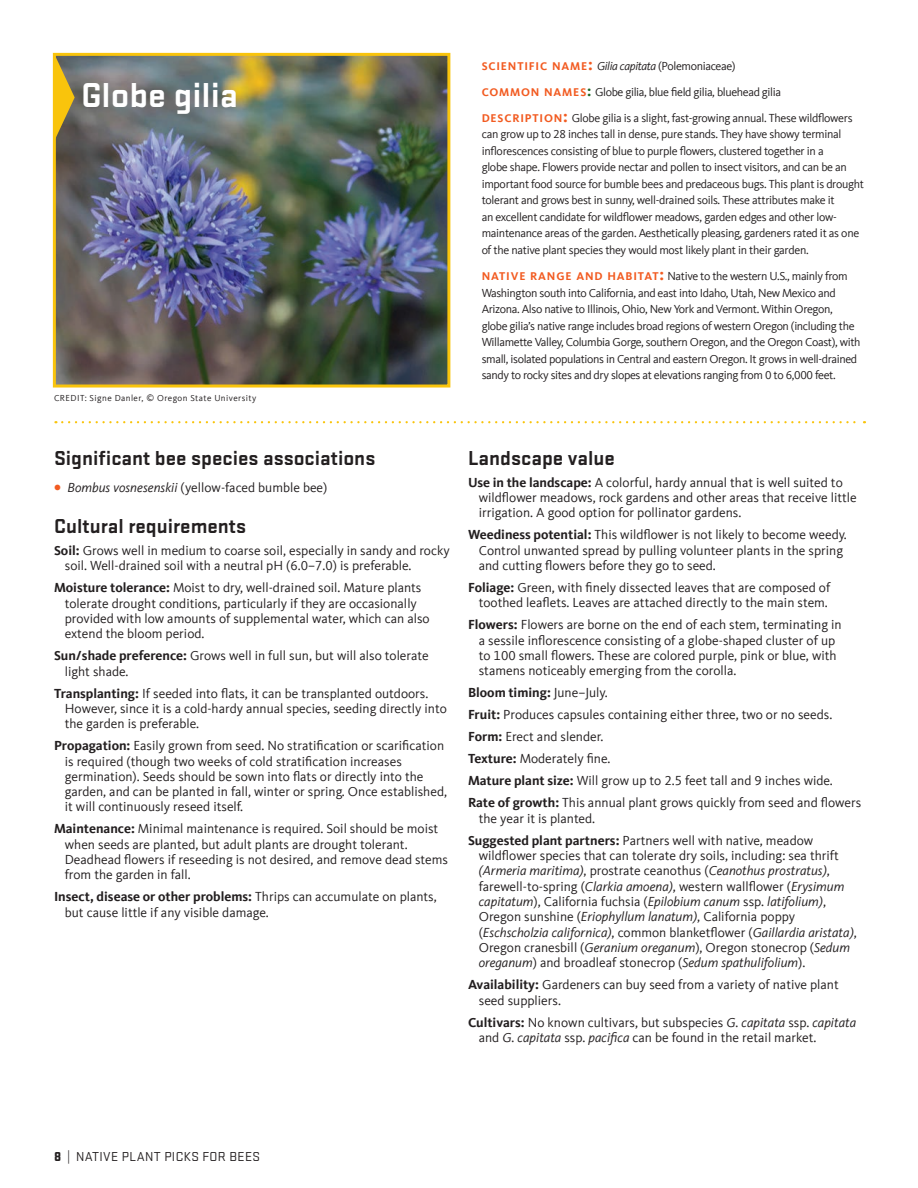
<style>
.page{position:relative;width:918px;height:1188px;background:#fff}
.page>*{position:absolute;margin:0;border:0;box-sizing:border-box;transform-origin:0 0}
.t1{font:700 36px "Stratum 2";color:#fff}
.t2{font:700 21px "Stratum 2";color:#231f20}
.t3{font:13.5px/15.3px "Kievit Offc";color:#231f20}
.t4{font:13.5px "Stratum 2";letter-spacing:.025em;color:#231f20}
.t5{font:12px/16.5px "Kievit Offc";letter-spacing:-.03em;color:#231f20}
.t6{font:9px "Kievit Offc";letter-spacing:.05em;color:#231f20}
.s1{font-weight:700;font-size:11.55px;color:#f25b21}
.s2{font-weight:700;font-size:16.5px;color:#f25b21}
.s3{font-style:italic}
.s4{font-weight:700;font-size:15px;color:#1e6725}
.s5{font-weight:700;font-size:15.75px;color:#f25b21}
.s6{font-weight:700}
.s7{font-weight:900}
</style>
<div class="page">
<img style="left:57px;top:57px;width:389px;height:327px">
<div style="left:53px;top:53px;width:397px;height:335px;border:3px solid #f9c40c"></div>
<svg style="left:54px;top:54px;width:21px;height:87px;background:#af9434"></svg>
<svg style="left:62px;top:421px;width:803px;height:2px"></svg>
<h1 class="t1" style="left:81px;top:70px;width:159px">Globe gilia</h1>
<p class="t6" style="left:54px;top:393px;width:204px">CREDIT: Signe Danler, © Oregon State University</p>
<p class="t5" style="left:482px;top:53px;width:372px;line-height:26.2px"><span class="s1">SCIENTIFIC NAME</span><span class="s2">:</span> <span class="s3">Gilia capitata</span> (Polemoniaceae)<br><span class="s1">COMMON NAMES</span><span class="s4">:</span> Globe gilia, blue field gilia, bluehead gilia<br><span class="s1">DESCRIPTION</span><span class="s2">:</span> Globe gilia is a slight, fast-growing annual. These wildflowers</p>
<p class="t5" style="left:482px;top:126px;width:384px">can grow up to 28 inches tall in dense, pure stands. They have showy terminal inflorescences consisting of blue to purple flowers, clustered together in a<br>globe shape. Flowers provide nectar and pollen to insect visitors, and can be an important food source for bumble bees and predaceous bugs. This plant is drought tolerant and grows best in sunny, well-drained soils. These attributes make it<br>an excellent candidate for wildflower meadows, garden edges and other low&shy;maintenance areas of the garden. Aesthetically pleasing, gardeners rated it as one of the native plant species they would most likely plant in their garden.</p>
<p class="t5" style="left:482px;top:268px;width:380px"><span class="s1">NATIVE RANGE AND HABITAT</span><span class="s2">:</span> Native to the western U.S., mainly from Washington south into California, and east into Idaho, Utah, New Mexico and Arizona. Also native to Illinois, Ohio, New York and Vermont. Within Oregon, globe gilia’s native range includes broad regions of western Oregon (including the Willamette Valley, Columbia Gorge, southern Oregon, and the Oregon Coast), with small, isolated populations in Central and eastern Oregon. It grows in well-drained sandy to rocky sites and dry slopes at elevations ranging from 0 to 6,000 feet.</p>
<h2 class="t2" style="left:54px;top:443px;width:323px">Significant bee species associations</h2>
<p class="t3" style="left:54px;top:480px;width:275px"><span class="s5">•</span> <span class="s3">Bombus vosnesenskii</span> (yellow-faced bumble bee)</p>
<h2 class="t2" style="left:54px;top:511px;width:194px">Cultural requirements</h2>
<p class="t3" style="left:65px;top:543px;width:386px;text-indent:-11px"><span class="s6">Soil:</span> Grows well in medium to coarse soil, especially in sandy and rocky soil. Well-drained soil with a neutral pH (6.0–7.0) is preferable.</p>
<p class="t3" style="left:65px;top:580px;width:366px;text-indent:-11px"><span class="s6">Moisture tolerance:</span> Moist to dry, well-drained soil. Mature plants tolerate drought conditions, particularly if they are occasionally provided with low amounts of supplemental water, which can also extend the bloom period.</p>
<p class="t3" style="left:65px;top:648px;width:365px;text-indent:-11px"><span class="s6">Sun/shade preference:</span> Grows well in full sun, but will also tolerate light shade.</p>
<p class="t3" style="left:65px;top:686px;width:384px;text-indent:-11px"><span class="s6">Transplanting:</span> If seeded into flats, it can be transplanted outdoors.<br>However, since it is a cold-hardy annual species, seeding directly into the garden is preferable.</p>
<p class="t3" style="left:65px;top:738px;width:384px;text-indent:-11px"><span class="s6">Propagation:</span> Easily grown from seed. No stratification or scarification is required (though two weeks of cold stratification increases germination). Seeds should be sown into flats or directly into the garden, and can be planted in fall, winter or spring. Once established, it will continuously reseed itself.</p>
<p class="t3" style="left:65px;top:821px;width:385px;text-indent:-11px"><span class="s6">Maintenance:</span> Minimal maintenance is required. Soil should be moist when seeds are planted, but adult plants are drought tolerant.<br>Deadhead flowers if reseeding is not desired, and remove dead stems from the garden in fall.</p>
<p class="t3" style="left:65px;top:889px;width:374px;text-indent:-11px"><span class="s6">Insect, disease or other problems:</span> Thrips can accumulate on plants, but cause little if any visible damage.</p>
<h2 class="t2" style="left:468px;top:443px;width:148px">Landscape value</h2>
<p class="t3" style="left:479px;top:475px;width:379px;text-indent:-11px"><span class="s6">Use in the landscape:</span> A colorful, hardy annual that is well suited to wildflower meadows, rock gardens and other areas that receive little irrigation. A good option for pollinator gardens.</p>
<p class="t3" style="left:479px;top:527px;width:370px;text-indent:-11px"><span class="s6">Weediness potential:</span> This wildflower is not likely to become weedy.<br>Control unwanted spread by pulling volunteer plants in the spring and cutting flowers before they go to seed.</p>
<p class="t3" style="left:468px;top:580px;width:364px;text-align:right"><span class="s6">Foliage:</span> Green, with finely dissected leaves that are composed of toothed leaflets. Leaves are attached directly to the main stem.</p>
<p class="t3" style="left:479px;top:617px;width:364px;text-indent:-11px"><span class="s6">Flowers:</span> Flowers are borne on the end of each stem, terminating in a sessile inflorescence consisting of a globe-shaped cluster of up to 100 small flowers. These are colored purple, pink or blue, with stamens noticeably emerging from the corolla.</p>
<p class="t3" style="left:468px;top:682px;width:395px;line-height:22px"><span class="s6">Bloom timing:</span> June–July.<br><span class="s6">Fruit:</span> Produces capsules containing either three, two or no seeds.<br><span class="s6">Form:</span> Erect and slender.<br><span class="s6">Texture:</span> Moderately fine.<br><span class="s6">Mature plant size:</span> Will grow up to 2.5 feet tall and 9 inches wide.<br><span class="s6">Rate of growth:</span> This annual plant grows quickly from seed and flowers</p>
<p class="t3" style="left:468px;top:807px;width:347px;line-height:22px;text-indent:11px">the year it is planted.<br><span class="s6">Suggested plant partners:</span> Partners well with native, meadow</p>
<p class="t3" style="left:479px;top:848px;width:380px">wildflower species that can tolerate dry soils, including: sea thrift <span class="s3">(Armeria maritima)</span>, prostrate ceanothus (<span class="s3">Ceanothus prostratus)</span>, farewell-to-spring (<span class="s3">Clarkia amoena)</span>, western wallflower (<span class="s3">Erysimum capitatum</span>), California fuchsia (<span class="s3">Epilobium canum</span> ssp. <span class="s3">latifolium)</span>, Oregon sunshine (<span class="s3">Eriophyllum lanatum)</span>, California poppy (<span class="s3">Eschscholzia californica)</span>, common blanketflower (<span class="s3">Gaillardia aristata)</span>, Oregon cranesbill (<span class="s3">Geranium oreganum</span>), Oregon stonecrop (<span class="s3">Sedum oreganum</span>) and broadleaf stonecrop (<span class="s3">Sedum spathulifolium</span>).</p>
<p class="t3" style="left:479px;top:977px;width:361px;text-indent:-11px"><span class="s6">Availability:</span> Gardeners can buy seed from a variety of native plant seed suppliers.</p>
<p class="t3" style="left:479px;top:1015px;width:379px;text-indent:-11px"><span class="s6">Cultivars:</span> No known cultivars, but subspecies <span class="s3">G. capitata</span> ssp. <span class="s3">capitata </span>and <span class="s3">G. capitata</span> ssp. <span class="s3">pacifica</span> can be found in the retail market.</p>
<p class="t4" style="left:54px;top:1148px;width:208px"><span class="s7">8</span> | NATIVE PLANT PICKS FOR BEES</p>
</div>
